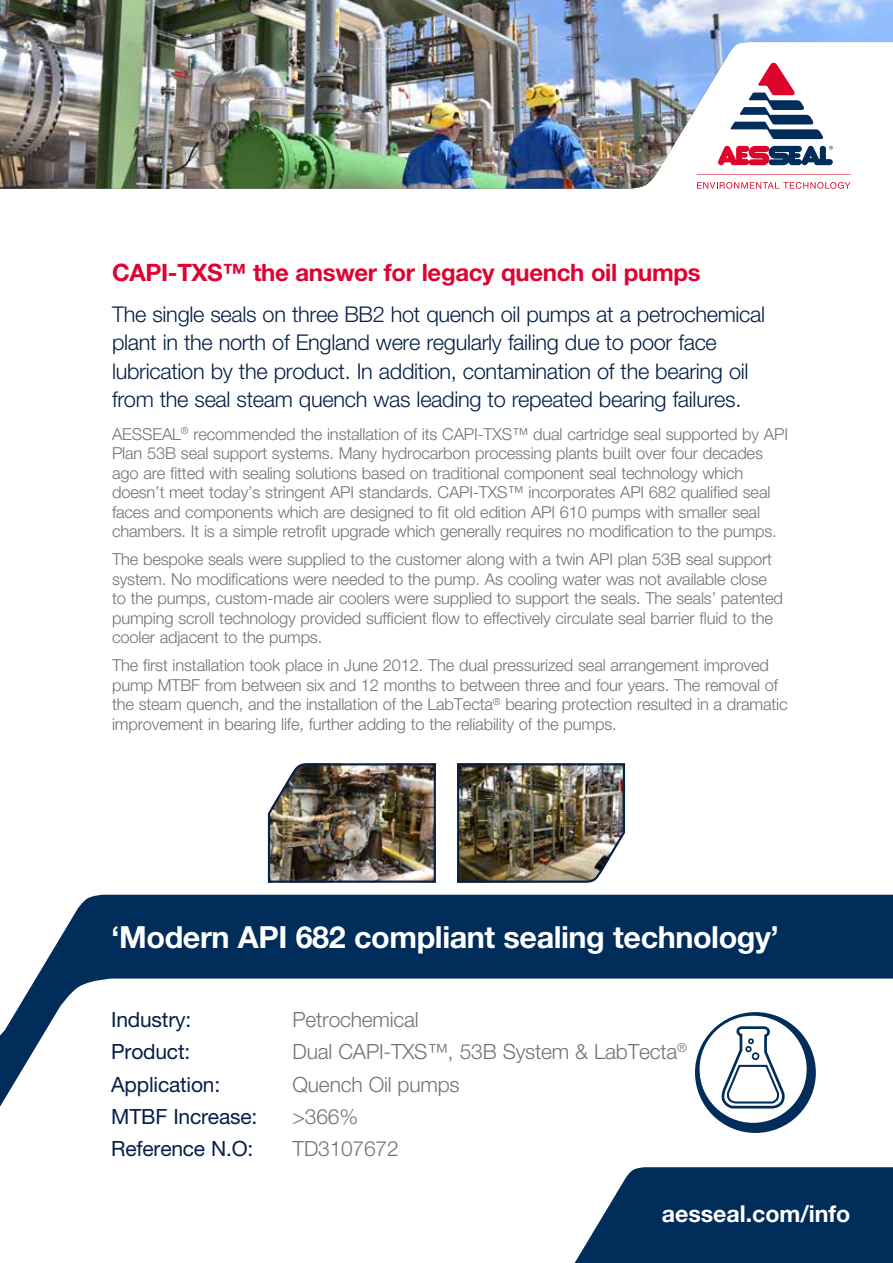
<style>
.page{position:relative;width:893px;height:1263px;background:#fff}
.page>*{position:absolute;margin:0;border:0;box-sizing:border-box;transform-origin:0 0}
.Case_Studies_White_Header{font:700 30.6px "Helvetica Neue LTW1 G";letter-spacing:-.015em;color:#fff}
.Headline{font:700 24px "Helvetica Neue LTW1 G";letter-spacing:-.015em;color:#dd0432}
.Website{font:700 23.25px "Helvetica Neue LTW1 G";letter-spacing:-.005em;color:#fff}
.Subline{font:300 21.75px/28.5px "Helvetica Neue LTW1 G";letter-spacing:-.015em;color:#062047}
.Case_Studies_Tabs{font:300 21px "Helvetica Neue LTW1 G";letter-spacing:-.01em;color:#717376}
.Case_Studies_Tabs-2{font:21px "Helvetica Neue LTW1 G";letter-spacing:-.01em;color:#062047}
.Body_copy_11pt{font:300 16.5px/19.5px "Helvetica Neue LTW1 G";letter-spacing:-.01em;color:#717376}
</style>
<div class="page">
<div style="left:36px;top:895px;width:857px;height:83px;background:#002d59"></div>
<svg style="left:0;top:978px;width:893px;height:155px"></svg>
<div style="left:695px;top:1012px;width:121px;height:121px;background:#002d59;border-radius:50%"></div>
<div style="left:700px;top:1016px;width:107px;height:107px;background:#fff;border-radius:50%"></div>
<svg style="left:721px;top:1024px;width:63px;height:85px"></svg>
<img style="left:457px;top:763px;width:169px;height:120px">
<img style="left:267px;top:763px;width:169px;height:120px">
<svg style="left:574px;top:1167px;width:319px;height:96px;background:#184068"></svg>
<img style="left:0;top:0;width:893px;height:189px">
<p class="Headline" style="left:112px;top:257px;width:590px">CAPI-TXS™ the answer for legacy quench oil pumps</p>
<p class="Subline" style="left:112px;top:300px;width:655px">The single seals on three BB2 hot quench oil pumps at a petrochemical plant in the north of England were regularly failing due to poor face lubrication by the product. In addition, contamination of the bearing oil from the seal steam quench was leading to repeated bearing failures.</p>
<p class="Body_copy_11pt" style="left:112px;top:424px;width:677px">AESSEAL<sup>®</sup> recommended the installation of its CAPI-TXS™ dual cartridge seal supported by API Plan 53B seal support systems. Many hydrocarbon processing plants built over four decades ago are fitted with sealing solutions based on traditional component seal technology which doesn’t meet today’s stringent API standards. CAPI-TXS™ incorporates API 682 qualified seal faces and components which are designed to fit old edition API 610 pumps with smaller seal chambers. It is a simple retrofit upgrade which generally requires no modification to the pumps.</p>
<p class="Body_copy_11pt" style="left:112px;top:549px;width:672px">The bespoke seals were supplied to the customer along with a twin API plan 53B seal support system. No modifications were needed to the pump. As cooling water was not available close to the pumps, custom-made air coolers were supplied to support the seals. The seals’ patented pumping scroll technology provided sufficient flow to effectively circulate seal barrier fluid to the cooler adjacent to the pumps.</p>
<p class="Body_copy_11pt" style="left:112px;top:655px;width:677px">The first installation took place in June 2012. The dual pressurized seal arrangement improved pump MTBF from between six and 12 months to between three and four years. The removal of the steam quench, and the installation of the LabTecta<sup>®</sup> bearing protection resulted in a dramatic improvement in bearing life, further adding to the reliability of the pumps.</p>
<p class="Case_Studies_White_Header" style="left:111px;top:918px;width:669px">‘Modern API 682 compliant sealing technology’</p>
<p class="Case_Studies_Tabs-2" style="left:111px;top:1007px;width:81px">Industry:</p>
<p class="Case_Studies_Tabs" style="left:293px;top:1007px;width:128px">Petrochemical</p>
<p class="Case_Studies_Tabs-2" style="left:111px;top:1039px;width:81px">Product:</p>
<p class="Case_Studies_Tabs" style="left:293px;top:1039px;width:396px">Dual CAPI-TXS™, 53B System &amp; LabTecta<sup>®</sup></p>
<p class="Case_Studies_Tabs-2" style="left:111px;top:1071px;width:110px">Application:</p>
<p class="Case_Studies_Tabs" style="left:293px;top:1071px;width:169px">Quench Oil pumps</p>
<p class="Case_Studies_Tabs-2" style="left:111px;top:1103px;width:147px">MTBF Increase:</p>
<p class="Case_Studies_Tabs" style="left:293px;top:1103px;width:67px">&gt;366%</p>
<p class="Case_Studies_Tabs-2" style="left:111px;top:1135px;width:144px">Reference N.O:</p>
<p class="Case_Studies_Tabs" style="left:293px;top:1135px;width:108px">TD3107672</p>
<p class="Website" style="left:662px;top:1199px;width:190px">aesseal.com/info</p>
</div>
